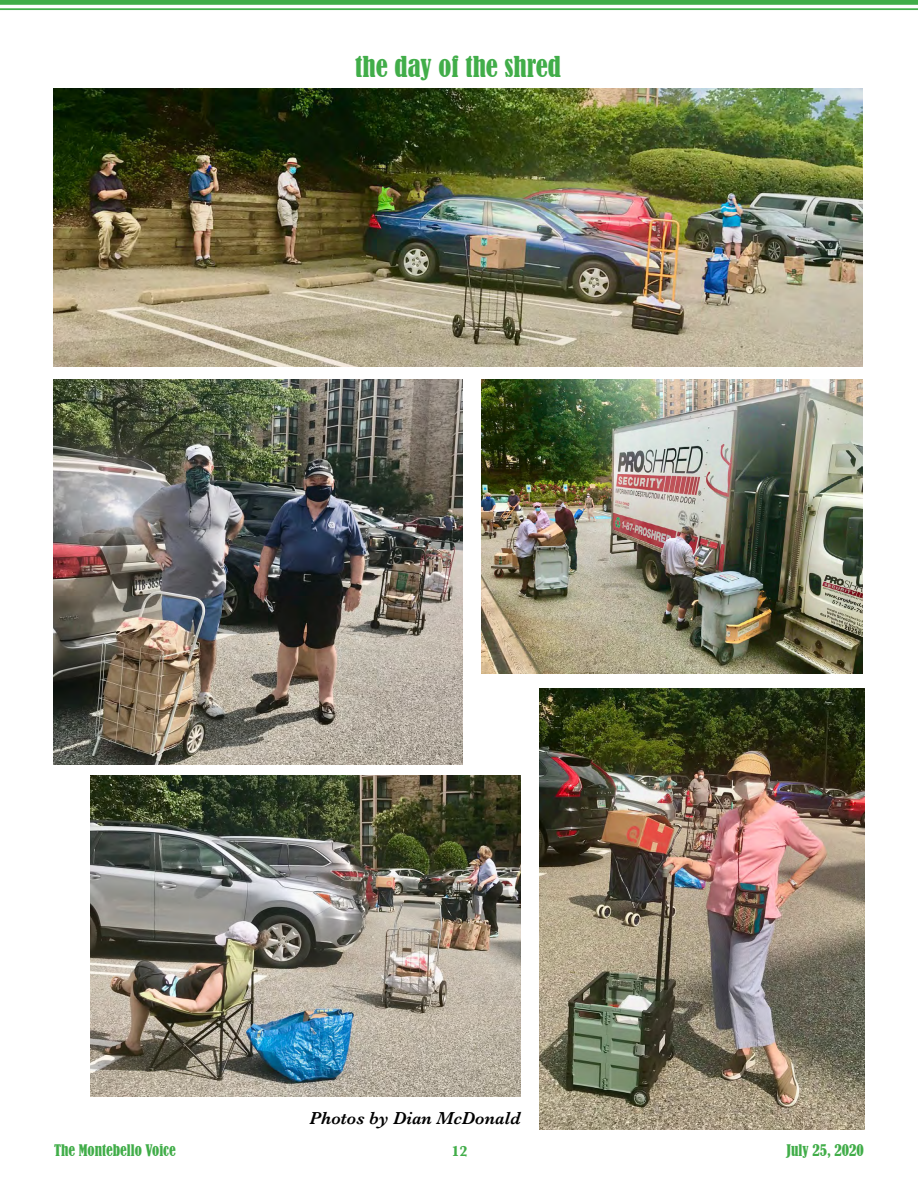
<style>
.page{position:relative;width:918px;height:1188px;background:#fff}
.page>*{position:absolute;margin:0;border:0;box-sizing:border-box;transform-origin:0 0}
.t1{font:condensed 27px "Bernard";color:#41ad49}
.t2{font:italic 600 18px "Baskerville";color:#000}
.t3{font:condensed 15px "Bernard";color:#41ad49}
.t4{font:700 15px "Baskerville";color:#41ad49}
</style>
<div class="page">
<div style="left:0;top:0;width:918px;height:5px;background:#41ad49"></div>
<hr style="left:0;top:8px;width:918px;height:2px;background:#41ad49">
<img style="left:54px;top:380px;width:409px;height:385px">
<img style="left:91px;top:776px;width:430px;height:320px">
<img style="left:539px;top:688px;width:325px;height:442px">
<img style="left:54px;top:88px;width:809px;height:279px">
<img style="left:482px;top:380px;width:381px;height:294px">
<h1 class="t1" style="left:355px;top:50px;width:207px">the day of the shred</h1>
<p class="t2" style="left:309px;top:1106px;width:213px">Photos by Dian McDonald</p>
<p class="t3" style="left:54px;top:1141px;width:123px">The Montebello Voice</p>
<p class="t4" style="left:452px;top:1140px;width:18px">12</p>
<p class="t3" style="left:787px;top:1141px;width:79px">July 25, 2020</p>
</div>
